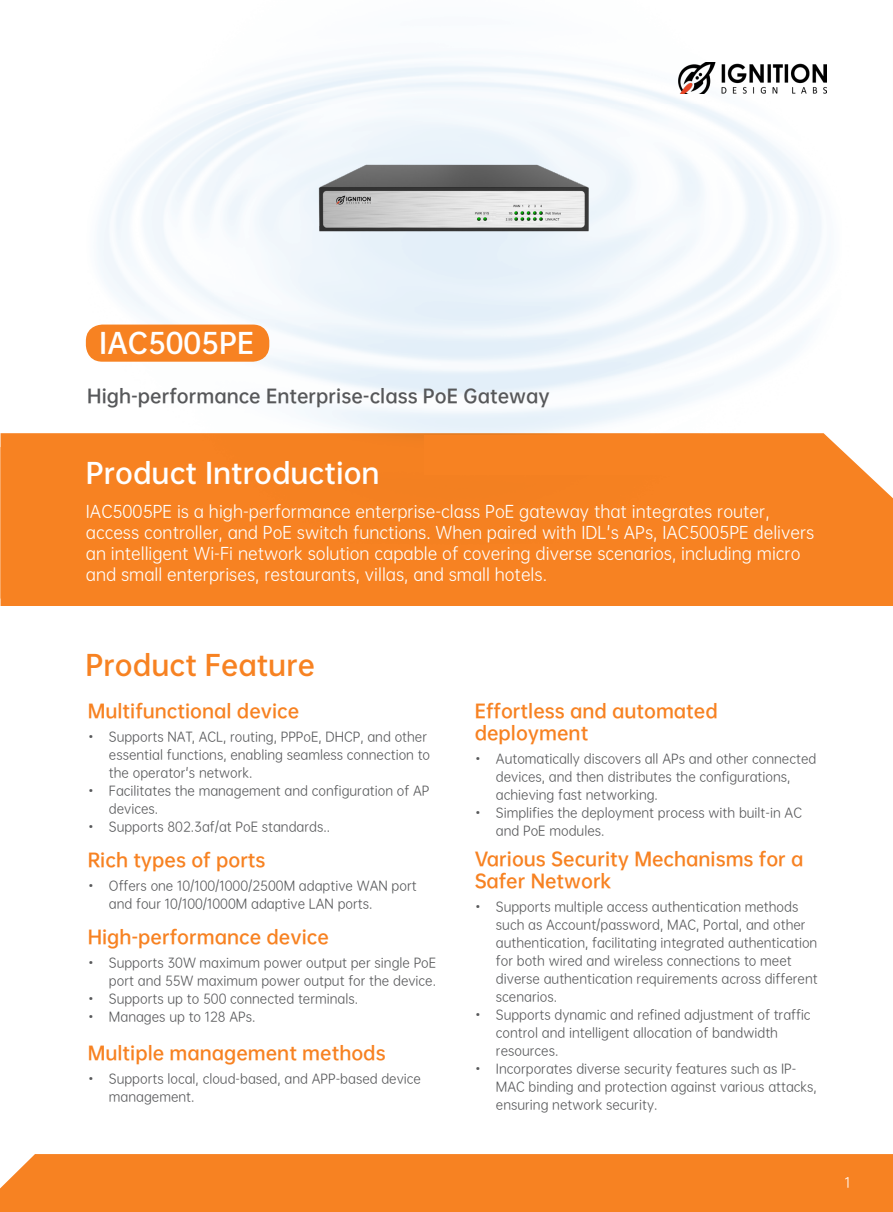
<style>
.page{position:relative;width:893px;height:1212px;background:#fff}
.page>*{position:absolute;margin:0;border:0;box-sizing:border-box;transform-origin:0 0}
.t1{font:27px "OPPO Sans B";color:#fff}
.t2{font:27px "OPPO Sans B";color:#f78222}
.产品特点标题{font:18px/21.6px "OPPO Sans B";color:#f78222}
.t3{font:18px "OPPO Sans B";color:#57585a}
.产品介绍{font:16.5px/21px "OPPO Sans R";color:#fff}
.t4{font:13.5px "OPPO Sans R";color:#fff}
.t5{font:12.75px/18px "OPPO Sans R";color:#57585a}
</style>
<div class="page">
<svg style="left:28px;top:1154px;width:865px;height:7px;background:#f78325"></svg>
<div style="left:0;top:1161px;width:893px;height:51px;background:#f78222"></div>
<div style="left:1px;top:434px;width:892px;height:172px;background:#f78222"></div>
<div style="left:1px;top:447px;width:892px;height:151px;background:#f78222"></div>
<img style="left:196px;top:53px;width:631px;height:52px">
<img style="left:845px;top:434px;width:48px;height:148px">
<img style="left:1px;top:105px;width:422px;height:371px">
<img style="left:422px;top:105px;width:403px;height:329px">
<div style="left:1px;top:476px;width:845px;height:106px;background:#f78222"></div>
<img style="left:309px;top:151px;width:290px;height:89px">
<div style="left:86px;top:325px;width:183px;height:37px;background:#f78222;border-radius:16px"></div>
<img style="left:679px;top:62px;width:147px;height:32px">
<p class="t1" style="left:99px;top:320px;width:156px">IAC5005PE</p>
<p class="t3" style="left:87px;top:381px;width:464px">High-performance Enterprise-class PoE Gateway</p>
<p class="t1" style="left:86px;top:450px;width:295px">Product Introduction</p>
<p class="产品介绍" style="left:86px;top:500px;width:730px">IAC5005PE is a high-performance enterprise-class PoE gateway that integrates router, access controller, and PoE switch functions. When paired with IDL's APs, IAC5005PE delivers an intelligent Wi-Fi network solution capable of covering diverse scenarios, including micro and small enterprises, restaurants, villas, and small hotels.</p>
<p class="t2" style="left:86px;top:641px;width:231px">Product Feature</p>
<p class="产品特点标题" style="left:88px;top:699px;width:213px">Multifunctional device</p>
<p class="t5" style="left:109px;top:727px;width:323px;text-indent:-21px">• Supports NAT, ACL, routing, PPPoE, DHCP, and other essential functions, enabling seamless connection to the operator's network.</p>
<p class="t5" style="left:109px;top:781px;width:322px;text-indent:-21px">• Facilitates the management and configuration of AP devices.</p>
<p class="t5" style="left:88px;top:817px;width:244px">• Supports 802.3af/at PoE standards..</p>
<p class="产品特点标题" style="left:88px;top:847px;width:179px">Rich types of ports</p>
<p class="t5" style="left:109px;top:875px;width:309px;text-indent:-21px">• Offers one 10/100/1000/2500M adaptive WAN port and four 10/100/1000M adaptive LAN ports.</p>
<p class="产品特点标题" style="left:88px;top:925px;width:243px">High-performance device</p>
<p class="t5" style="left:88px;top:953px;width:350px;text-align:right">• Supports 30W maximum power output per single PoE port and 55W maximum power output for the device.</p>
<p class="t5" style="left:88px;top:989px;width:272px">• Supports up to 500 connected terminals.</p>
<p class="t5" style="left:88px;top:1007px;width:169px">• Manages up to 128 APs.</p>
<p class="产品特点标题" style="left:88px;top:1040px;width:299px">Multiple management methods</p>
<p class="t5" style="left:109px;top:1069px;width:314px;text-indent:-21px">• Supports local, cloud-based, and APP-based device management.</p>
<p class="产品特点标题" style="left:475px;top:699px;width:245px">Effortless and automated deployment</p>
<p class="t5" style="left:496px;top:749px;width:322px;text-indent:-21px">• Automatically discovers all APs and other connected devices, and then distributes the configurations, achieving fast networking.</p>
<p class="t5" style="left:496px;top:803px;width:307px;text-indent:-21px">• Simplifies the deployment process with built-in AC and PoE modules.</p>
<p class="产品特点标题" style="left:475px;top:847px;width:330px">Various Security Mechanisms for a<br>Safer Network</p>
<p class="t5" style="left:496px;top:897px;width:323px;text-indent:-21px">• Supports multiple access authentication methods such as Account/password, MAC, Portal, and other authentication, facilitating integrated authentication for both wired and wireless connections to meet diverse authentication requirements across different scenarios.</p>
<p class="t5" style="left:496px;top:1005px;width:316px;text-indent:-21px">• Supports dynamic and refined adjustment of traffic control and intelligent allocation of bandwidth resources.</p>
<p class="t5" style="left:496px;top:1059px;width:322px;text-indent:-21px">• Incorporates diverse security features such as IP-<br>MAC binding and protection against various attacks, ensuring network security.</p>
<p class="t4" style="left:845px;top:1172px;width:7px">1</p>
</div>
